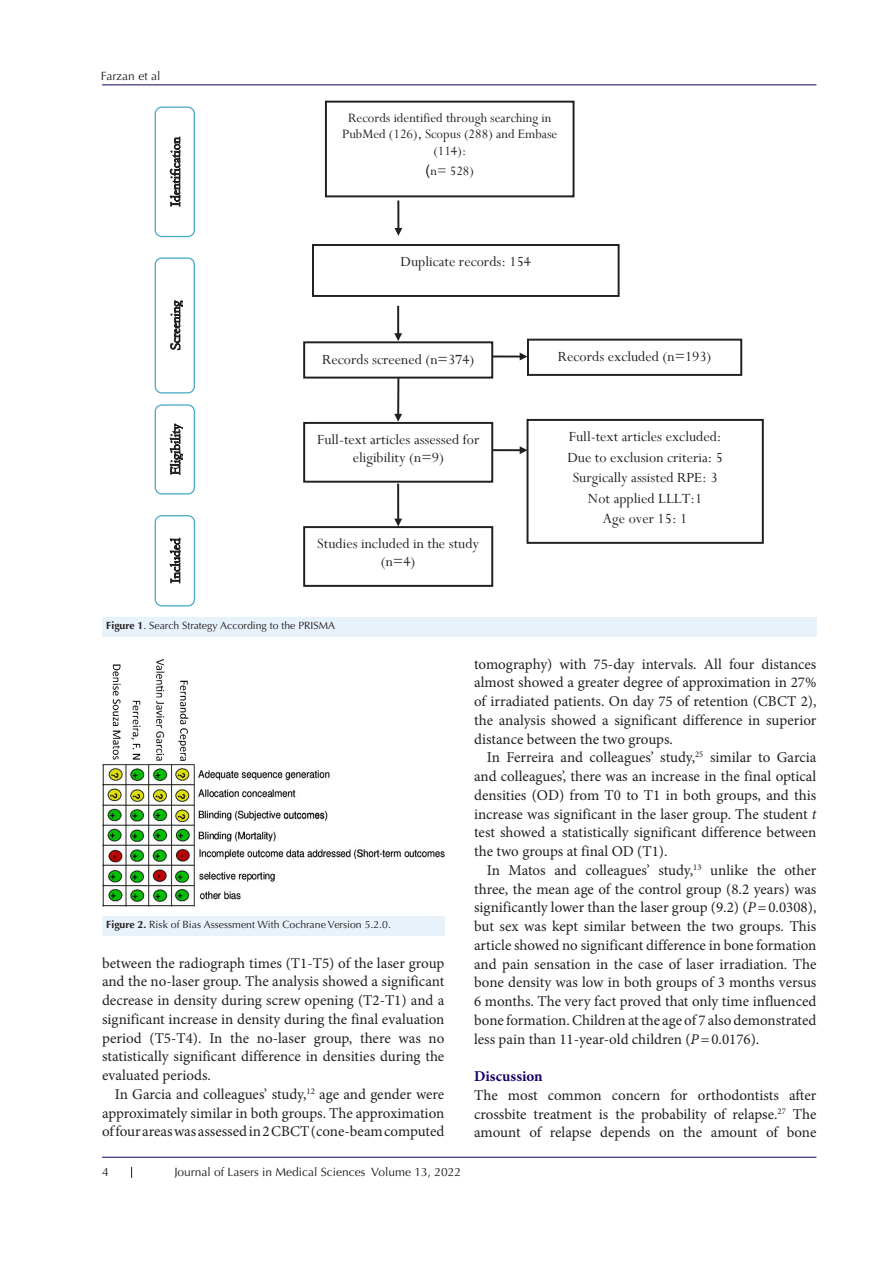
<style>
.page{position:relative;width:893px;height:1263px;background:#fff}
.page>*{position:absolute;margin:0;border:0;box-sizing:border-box;transform-origin:0 0}
.t1{font:15.6px/20.5px "Perpetua";color:#231f20;text-align:center}
.t2{font:15px/18.8px "Minion Pro";color:#231f20;text-align:justify}
.t3{font:700 15px "Minion Pro";color:#190066}
.t4{font:14.4px/16.5px "Perpetua";color:#231f20;text-align:center}
.t5{font:14.4px "Centaur";letter-spacing:-.005em;color:#231f20}
.t6{font:12px "Optima LT Std";color:#231f20}
.t7{font:10.5px "Optima LT Std";color:#231f20}
.s1{font-family:"Arial"}
.s2{font-weight:700}
.s3{color:#212121}
.s4{font-style:italic}
</style>
<div class="page">
<hr style="left:102px;top:85px;width:714px;height:1px;background:#190066">
<hr style="left:102px;top:1157px;width:714px;height:1px;background:#190066">
<div style="left:102px;top:617px;width:714px;height:19px;background:#e8f2fa"></div>
<div style="left:102px;top:916px;width:342px;height:19px;background:#e8f2fa"></div>
<div style="left:325px;top:101px;width:249px;height:96px;border:2px solid #231f20"></div>
<img style="left:327px;top:107px;width:246px;height:84px">
<hr style="left:397px;top:201px;width:2px;height:28px;background:#231f20">
<svg style="left:394px;top:228px;width:8px;height:8px"></svg>
<div style="left:312px;top:244px;width:308px;height:53px;border:2px solid #231f20"></div>
<img style="left:314px;top:251px;width:304px;height:39px">
<hr style="left:397px;top:306px;width:2px;height:29px;background:#231f20">
<svg style="left:394px;top:333px;width:8px;height:8px"></svg>
<div style="left:303px;top:341px;width:190px;height:38px;border:2px solid #231f20"></div>
<img style="left:305px;top:348px;width:186px;height:24px">
<hr style="left:492px;top:355px;width:29px;height:2px;background:#231f20">
<svg style="left:520px;top:353px;width:7px;height:7px"></svg>
<div style="left:527px;top:339px;width:215px;height:37px;border:2px solid #231f20"></div>
<img style="left:529px;top:345px;width:211px;height:24px">
<div style="left:303px;top:422px;width:190px;height:61px;border:2px solid #231f20"></div>
<img style="left:305px;top:429px;width:186px;height:47px">
<hr style="left:397px;top:378px;width:2px;height:37px;background:#231f20">
<svg style="left:394px;top:414px;width:8px;height:8px"></svg>
<div style="left:303px;top:526px;width:190px;height:61px;border:2px solid #231f20"></div>
<img style="left:305px;top:533px;width:186px;height:47px">
<div style="left:527px;top:419px;width:237px;height:125px;border:2px solid #231f20"></div>
<img style="left:528px;top:426px;width:234px;height:111px">
<hr style="left:492px;top:449px;width:29px;height:2px;background:#231f20">
<svg style="left:520px;top:446px;width:7px;height:8px"></svg>
<hr style="left:397px;top:484px;width:2px;height:36px;background:#231f20">
<svg style="left:394px;top:519px;width:8px;height:7px"></svg>
<div style="left:155px;top:107px;width:40px;height:130px;background:#fff;border:1px solid #4bacc6;border-radius:7px"></div>
<div style="left:155px;top:257px;width:40px;height:136px;background:#fff;border:1px solid #4bacc6;border-radius:7px"></div>
<div style="left:155px;top:404px;width:40px;height:91px;background:#fff;border:1px solid #4bacc6;border-radius:7px"></div>
<div style="left:155px;top:515px;width:40px;height:91px;background:#fff;border:1px solid #4bacc6;border-radius:7px"></div>
<img style="left:102px;top:659px;width:342px;height:248px">
<p class="t6" style="left:101px;top:69px;width:61px">Farzan et al</p>
<p class="t5" style="left:167px;top:206px;width:71px;rotate:-90deg">Identification</p>
<p class="t5" style="left:167px;top:350px;width:51px;rotate:-90deg">Screening</p>
<p class="t5" style="left:167px;top:475px;width:52px;rotate:-90deg">Eligibility</p>
<p class="t5" style="left:167px;top:583px;width:46px;rotate:-90deg">Included</p>
<p class="t4" style="left:342px;top:109px;width:217px">Records identified through searching in<br>PubMed (126), Scopus (288) and Embase (114):</p>
<p class="t4" style="left:426px;top:163px;width:50px"><span class="s1">(</span>n= 528)</p>
<p class="t1" style="left:401px;top:251px;width:132px">Duplicate records: 154</p>
<p class="t1" style="left:322px;top:348px;width:154px">Records screened (n=374)</p>
<p class="t1" style="left:558px;top:346px;width:155px">Records excluded (n=193)</p>
<p class="t1" style="left:317px;top:430px;width:164px;line-height:18px">Full-text articles assessed for eligibility (n=9)</p>
<p class="t1" style="left:317px;top:534px;width:163px;line-height:18px">Studies included in the study (n=4)</p>
<p class="t1" style="left:567px;top:426px;width:157px">Full-text articles excluded:<br>Due to exclusion criteria: 5<br>Surgically assisted RPE: 3<br>Not applied LLLT:1<br>Age over 15: 1</p>
<p class="t7" style="left:106px;top:619px;width:230px"><span class="s2">Figure 1</span>. Search Strategy According to the PRISMA</p>
<p class="t7" style="left:106px;top:918px;width:286px"><span class="s2">Figure 2.</span> Risk of Bias Assessment With Cochrane Version 5.2.0.</p>
<p class="t2" style="left:102px;top:953px;width:344px">between the radiograph times (T1-T5) of the laser group and the no-laser group. The analysis showed a significant decrease in density during screw opening (T2-T1) and a significant increase in density during the final evaluation period (T5-T4). In the no-laser group, there was no statistically significant difference in densities during the evaluated periods.</p>
<p class="t2" style="left:102px;top:1085px;width:344px;text-indent:13px">In Garcia and colleagues’ study,<sup>12</sup> age and gender were approximately similar in both groups. The approximation of four areas was assessed in 2 CBCT (cone-beam computed</p>
<p class="t6" style="left:102px;top:1165px;width:8px">4</p>
<p class="t6" style="left:174px;top:1165px;width:288px">Journal of Lasers in Medical Sciences Volume 13, 2022</p>
<p class="t2" style="left:474px;top:654px;width:344px">tomography<span class="s3">)</span> with 75-day intervals. All four distances almost showed a greater degree of approximation in 27% of irradiated patients. On day 75 of retention (CBCT 2), the analysis showed a significant difference in superior distance between the two groups.</p>
<p class="t2" style="left:474px;top:748px;width:344px;text-indent:13px">In Ferreira and colleagues’ study,<sup>25</sup> similar to Garcia and colleagues’, there was an increase in the final optical densities (OD) from T0 to T1 in both groups, and this increase was significant in the laser group. The student <span class="s4">t </span>test showed a statistically significant difference between the two groups at final OD (T1).</p>
<p class="t2" style="left:474px;top:861px;width:344px;text-indent:13px">In Matos and colleagues’ study,<sup>13</sup> unlike the other three, the mean age of the control group (8.2 years) was significantly lower than the laser group (9.2) (<span class="s4">P</span>=0.0308), but sex was kept similar between the two groups. This article showed no significant difference in bone formation and pain sensation in the case of laser irradiation. The bone density was low in both groups of 3 months versus 6 months. The very fact proved that only time influenced bone formation. Children at the age of 7 also demonstrated less pain than 11-year-old children (<span class="s4">P</span>=0.0176).</p>
<p class="t3" style="left:474px;top:1066px;width:70px">Discussion</p>
<p class="t2" style="left:474px;top:1086px;width:344px">The most common concern for orthodontists after crossbite treatment is the probability of relapse.<sup>27</sup> The amount of relapse depends on the amount of bone</p>
</div>
